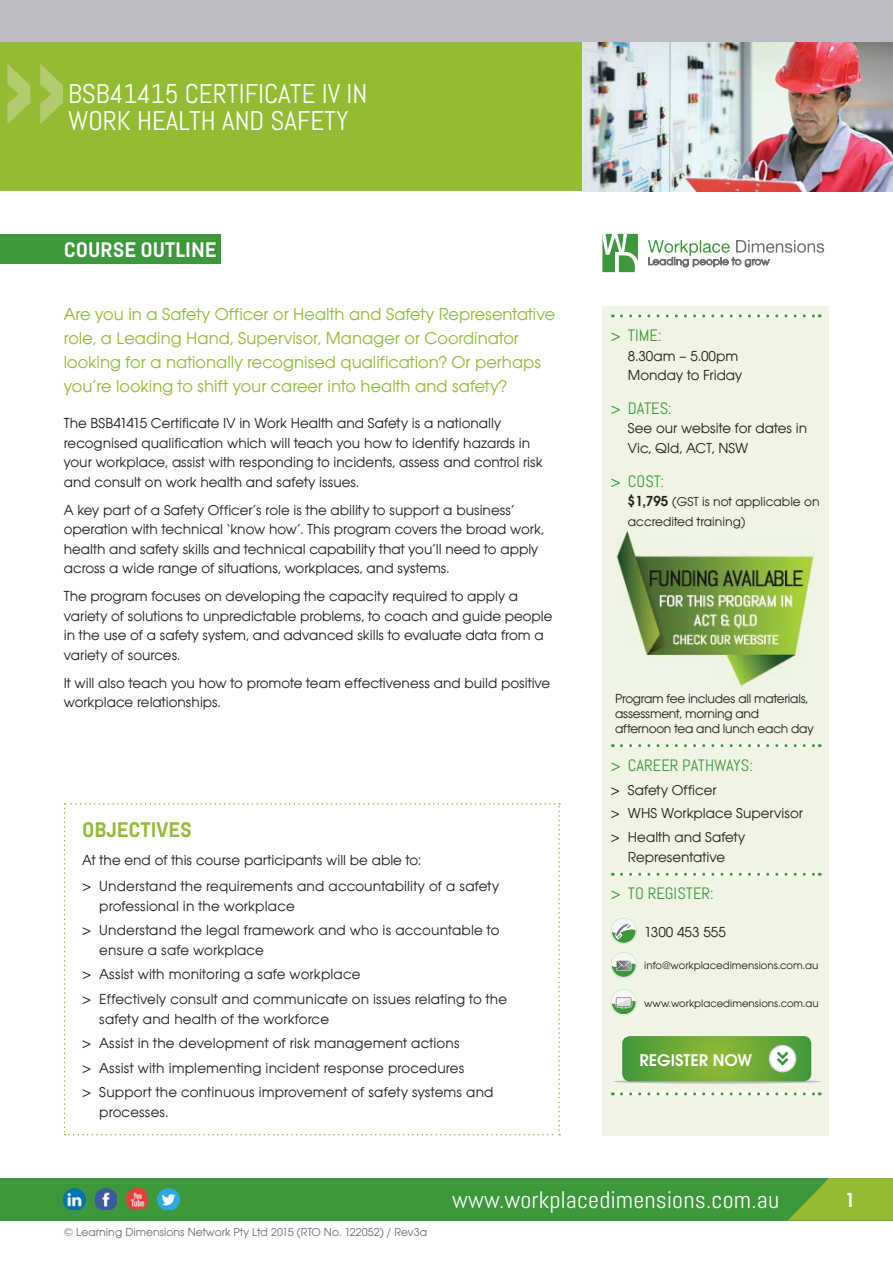
<style>
.page{position:relative;width:893px;height:1263px;background:#fff}
.page>*{position:absolute;margin:0;border:0;box-sizing:border-box;transform-origin:0 0}
.t1{font:27px/27px "Abel Pro";color:#fff}
.t2{font:24px "Abel Pro";letter-spacing:.01em;color:#fff}
.t3{font:700 21px "Abel Pro";color:#fff}
.t4{font:700 21px "Abel Pro";color:#93bb34}
.t5{font:600 21px "Avant Gar Got Itc TEE";color:#fff}
.t6{font:18px/24px "Avant Gar Got Itc TEE";color:#93bb34}
.t7{font:600 17.7px "Avant Gar Got Itc TEE";color:#fff}
.t8{font:16.5px "Abel Pro";color:#3d973b}
.t9{font:15px/19.5px "Avant Gar Got Itc TEE";color:#231f20}
.t10{font:13.5px/15px "Avant Gar Got Itc TEE";letter-spacing:-.02em;color:#231f20}
.t11{font:13.5px/19.5px "Avant Gar Got Itc TEE";color:#231f20}
.t12{font:12px "Avant Gar Got Itc TEE";color:#6d6e70}
.t13{font:11.25px "Avant Gar Got Itc TEE";color:#231f20}
.s1{font-family:"Helvetica Neue LT Std"}
.s2{font-weight:600;font-size:15px}
</style>
<div class="page">
<div style="left:0;top:234px;width:221px;height:30px;background:#3d973b"></div>
<div style="left:0;top:0;width:893px;height:43px;background:#bbbdc0"></div>
<div style="left:0;top:1178px;width:893px;height:42px;background:#3d973b"></div>
<svg style="left:788px;top:1178px;width:105px;height:42px"></svg>
<img style="left:64px;top:1188px;width:21px;height:22px">
<img style="left:95px;top:1188px;width:21px;height:22px">
<img style="left:126px;top:1188px;width:22px;height:22px">
<img style="left:158px;top:1188px;width:21px;height:22px">
<svg style="left:648px;top:240px;width:176px;height:27px"></svg>
<svg style="left:602px;top:234px;width:36px;height:38px"></svg>
<svg style="left:64px;top:803px;width:496px;height:332px"></svg>
<img style="left:581px;top:43px;width:312px;height:148px">
<div style="left:0;top:43px;width:581px;height:148px;background:#93bb34"></div>
<svg style="left:7px;top:64px;width:56px;height:60px"></svg>
<div style="left:602px;top:306px;width:227px;height:829px;background:#eff4e4"></div>
<hr style="left:612px;top:314px;width:207px;height:3px;background:#fff">
<hr style="left:612px;top:744px;width:207px;height:3px;background:#fff">
<hr style="left:612px;top:873px;width:207px;height:3px;background:#fff">
<hr style="left:612px;top:1092px;width:207px;height:3px;background:#fff">
<svg style="left:621px;top:314px;width:199px;height:3px"></svg>
<svg style="left:621px;top:744px;width:199px;height:3px"></svg>
<svg style="left:621px;top:873px;width:199px;height:3px"></svg>
<svg style="left:621px;top:1092px;width:199px;height:3px"></svg>
<img style="left:616px;top:531px;width:199px;height:157px">
<svg style="left:611px;top:918px;width:25px;height:26px"></svg>
<svg style="left:611px;top:952px;width:25px;height:26px"></svg>
<svg style="left:611px;top:989px;width:25px;height:26px"></svg>
<svg style="left:613px;top:1079px;width:208px;height:5px"></svg>
<svg style="left:622px;top:1036px;width:189px;height:45px"></svg>
<img style="left:769px;top:1045px;width:27px;height:27px">
<svg style="left:777px;top:1052px;width:11px;height:14px"></svg>
<h1 class="t1" style="left:68px;top:84px;width:301px">BSB41415 CERTIFICATE IV IN<br>WORK HEALTH AND SAFETY</h1>
<h3 class="t3" style="left:64px;top:242px;width:154px">COURSE OUTLINE</h3>
<p class="t6" style="left:64px;top:301px;width:493px">Are you in a Safety Officer or Health and Safety Representative role, a Leading Hand, Supervisor, Manager or Coordinator looking for a nationally recognised qualification? Or perhaps you’re looking to shift your career into health and safety?</p>
<p class="t9" style="left:64px;top:413px;width:480px">The BSB41415 Certificate IV in Work Health and Safety is a nationally recognised qualification which will teach you how to identify hazards in your workplace, assist with responding to incidents, assess and control risk and consult on work health and safety issues.</p>
<p class="t9" style="left:64px;top:500px;width:482px">A key part of a Safety Officer’s role is the ability to support a business’ operation with technical ‘know how’. This program covers the broad work, health and safety skills and technical capability that you’ll need to apply across a wide range of situations, workplaces, and systems.</p>
<p class="t9" style="left:64px;top:586px;width:490px">The program focuses on developing the capacity required to apply a variety of solutions to unpredictable problems, to coach and guide people in the use of a safety system, and advanced skills to evaluate data from a variety of sources.</p>
<p class="t9" style="left:64px;top:673px;width:488px">It will also teach you how to promote team effectiveness and build positive workplace relationships.</p>
<h3 class="t4" style="left:82px;top:822px;width:111px">OBJECTIVES</h3>
<p class="t9" style="left:82px;top:847px;width:418px;line-height:26px">At the end of this course participants will be able to:<br><span class="s1">&gt;</span> Understand the requirements and accountability of a safety</p>
<p class="t9" style="left:82px;top:893px;width:419px;line-height:24.6px;text-indent:17px">professional in the workplace<br><span class="s1">&gt;</span> Understand the legal framework and who is accountable to</p>
<p class="t9" style="left:82px;top:937px;width:426px;line-height:24.6px;text-indent:17px">ensure a safe workplace<br><span class="s1">&gt;</span> Assist with monitoring a safe workplace<br><span class="s1">&gt;</span> Effectively consult and communicate on issues relating to the</p>
<p class="t9" style="left:82px;top:1006px;width:413px;line-height:24.6px;text-indent:17px">safety and health of the workforce<br><span class="s1">&gt;</span> Assist in the development of risk management actions<br><span class="s1">&gt;</span> Assist with implementing incident response procedures<br><span class="s1">&gt;</span> Support the continuous improvement of safety systems and</p>
<p class="t9" style="left:99px;top:1102px;width:71px">processes.</p>
<p class="t8" style="left:611px;top:329px;width:52px"><span class="s1">&gt;</span> TIME:</p>
<p class="t9" style="left:628px;top:345px;width:116px">8.30am – 5.00pm<br>Monday to Friday</p>
<p class="t8" style="left:611px;top:402px;width:62px"><span class="s1">&gt;</span> DATES:</p>
<p class="t9" style="left:628px;top:418px;width:181px">See our website for dates in<br>Vic, Qld, ACT, NSW</p>
<p class="t8" style="left:611px;top:475px;width:55px"><span class="s1">&gt;</span> COST:</p>
<p class="t11" style="left:628px;top:491px;width:193px"><span class="s2">$1,795</span> (GST is not applicable on accredited training)</p>
<p class="t10" style="left:615px;top:690px;width:200px">Program fee includes all materials, assessment, morning and afternoon tea and lunch each day</p>
<p class="t8" style="left:611px;top:759px;width:143px"><span class="s1">&gt;</span> CAREER PATHWAYS:</p>
<p class="t9" style="left:611px;top:777px;width:194px;line-height:23.7px"><span class="s1">&gt;</span> Safety Officer<br><span class="s1">&gt;</span> WHS Workplace Supervisor <span class="s1">&gt;</span> Health and Safety</p>
<p class="t9" style="left:628px;top:846px;width:99px">Representative</p>
<p class="t8" style="left:611px;top:888px;width:104px"><span class="s1">&gt;</span> TO REGISTER:</p>
<p class="t9" style="left:644px;top:921px;width:83px">1300 453 555</p>
<p class="t13" style="left:644px;top:958px;width:176px">info@workplacedimensions.com.au</p>
<p class="t13" style="left:644px;top:996px;width:176px">www.workplacedimensions.com.au</p>
<p class="t7" style="left:639px;top:1049px;width:114px">REGISTER NOW</p>
<p class="t12" style="left:64px;top:1224px;width:365px">© Learning Dimensions Network Pty Ltd 2015 (RTO No. 122052) / Rev3a</p>
<h2 class="t2" style="left:452px;top:1191px;width:329px">www.workplacedimensions.com.au</h2>
<h3 class="t5" style="left:845px;top:1187px;width:12px">1</h3>
</div>
